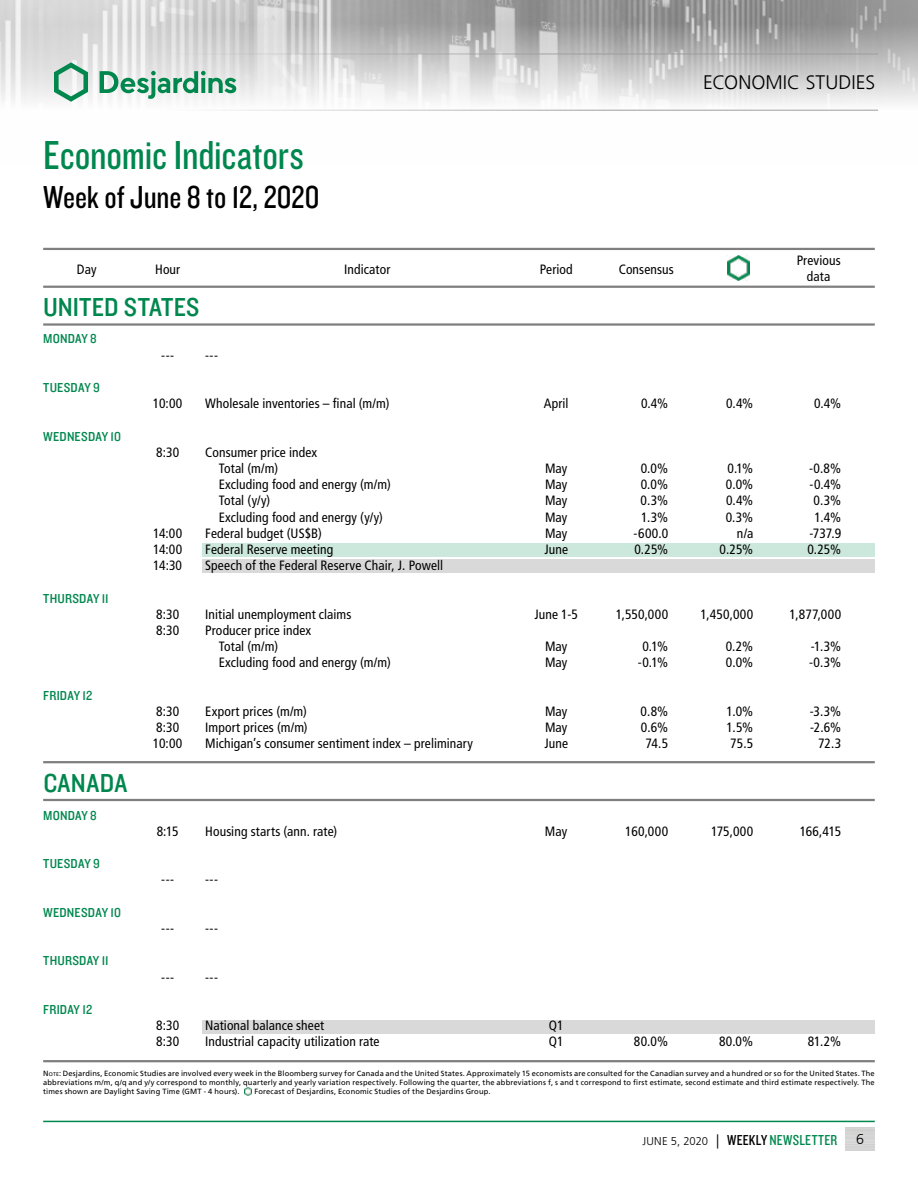
<style>
.page{position:relative;width:918px;height:1188px;background:#fff}
.page>*{position:absolute;margin:0;border:0;box-sizing:border-box;transform-origin:0 0}
.t1{font:42px "Knockout 29 Junior Ltweight";letter-spacing:-.005em;color:#00874e}
.t2{font:33px "Knockout 29 Junior Ltweight";color:#000}
.t3{font:27px "Knockout 30 Junior Welterwt";letter-spacing:.01em;color:#00874e}
.t4{font:300 19.5px "Frutiger LT";letter-spacing:.005em;color:#000}
.t5{font:300 14.25px "Frutiger LT";color:#000}
.t6{font:condensed 13.5px/16.2px "Frutiger LT";letter-spacing:.01em;color:#000}
.t7{font:13.5px "Knockout 30 Junior Welterwt";letter-spacing:.015em;color:#00874e}
.t8{font:300 11.25px "Frutiger LT";letter-spacing:.01em;color:#000}
.t9{font:7.5px/9px "Frutiger LT";letter-spacing:.02em;color:#000;text-align:justify}
.s1{font-style:inherit}
.s2{font-size:5.25px}
.s3{font-size:14.25px}
.s4{font-family:"Knockout 29 Junior Ltweight";font-weight:400;font-size:15px}
.s5{font-family:"Knockout 29 Junior Ltweight";font-weight:400;font-size:15px;color:#00874e}
</style>
<div class="page">
<img style="left:0;top:0;width:918px;height:110px">
<hr style="left:0;top:54px;width:878px;height:1px;background:#9d9d9c">
<hr style="left:0;top:110px;width:878px;height:1px;background:#9d9d9c">
<svg style="left:54px;top:62px;width:34px;height:40px"></svg>
<svg style="left:100px;top:71px;width:136px;height:28px"></svg>
<hr style="left:43px;top:1121px;width:832px;height:1px;background:#00874e">
<hr style="left:43px;top:1060px;width:832px;height:2px;background:#7f7f7f">
<svg style="left:244px;top:1087px;width:8px;height:9px"></svg>
<hr style="left:43px;top:761px;width:832px;height:2px;background:#7f7f7f">
<hr style="left:43px;top:799px;width:832px;height:2px;background:#7f7f7f">
<hr style="left:43px;top:286px;width:832px;height:2px;background:#7f7f7f">
<hr style="left:43px;top:248px;width:832px;height:2px;background:#7f7f7f">
<hr style="left:43px;top:323px;width:832px;height:3px;background:#7f7f7f">
<img style="left:727px;top:255px;width:22px;height:26px">
<div style="left:202px;top:544px;width:673px;height:13px;background:#cce7dc"></div>
<div style="left:202px;top:560px;width:673px;height:13px;background:#d9d9d9"></div>
<div style="left:202px;top:1021px;width:673px;height:13px;background:#d9d9d9"></div>
<h1 class="t1" style="left:43px;top:128px;width:262px">Economic Indicators</h1>
<h2 class="t2" style="left:43px;top:176px;width:278px">Week of June 8 to 12, 2020</h2>
<h3 class="t4" style="left:703px;top:72px;width:174px">ECONOMIC STUDIES</h3>
<p class="t6" style="left:797px;top:252px;width:46px;text-align:center">Previous data</p>
<p class="t6" style="left:77px;top:261px;width:21px">Day</p>
<p class="t6" style="left:155px;top:261px;width:27px">Hour</p>
<p class="t6" style="left:344px;top:261px;width:48px">Indicator</p>
<p class="t6" style="left:540px;top:261px;width:35px">Period</p>
<p class="t6" style="left:619px;top:261px;width:57px">Consensus</p>
<h3 class="t3" style="left:43px;top:289px;width:158px">UNITED STATES</h3>
<p class="t7" style="left:43px;top:330px;width:55px">MONDAY 8</p>
<p class="t6" style="left:161px;top:347px;width:14px">---</p>
<p class="t6" style="left:205px;top:347px;width:14px">---</p>
<p class="t7" style="left:43px;top:378px;width:58px">TUESDAY 9</p>
<p class="t6" style="left:153px;top:396px;width:31px">10:00</p>
<p class="t6" style="left:205px;top:396px;width:186px">Wholesale inventories – final (m/m)</p>
<p class="t6" style="left:544px;top:396px;width:26px">April</p>
<p class="t6" style="left:641px;top:396px;width:29px">0.4%</p>
<p class="t6" style="left:726px;top:396px;width:29px">0.4%</p>
<p class="t6" style="left:814px;top:396px;width:29px">0.4%</p>
<p class="t7" style="left:43px;top:427px;width:79px">WEDNESDAY 10</p>
<p class="t6" style="left:156px;top:444px;width:25px">8:30</p>
<p class="t6" style="left:219px;top:444px;width:100px;text-indent:-13px">Consumer price index<br>Total (m/m)</p>
<p class="t6" style="left:545px;top:460px;width:24px">May</p>
<p class="t6" style="left:641px;top:460px;width:29px">0.0%</p>
<p class="t6" style="left:727px;top:460px;width:27px">0.1%</p>
<p class="t6" style="left:809px;top:460px;width:34px">-0.8%</p>
<p class="t6" style="left:219px;top:477px;width:174px">Excluding food and energy (m/m)</p>
<p class="t6" style="left:545px;top:477px;width:24px">May</p>
<p class="t6" style="left:641px;top:477px;width:29px">0.0%</p>
<p class="t6" style="left:726px;top:477px;width:29px">0.0%</p>
<p class="t6" style="left:809px;top:477px;width:33px">-0.4%</p>
<p class="t6" style="left:219px;top:493px;width:53px">Total (y/y)</p>
<p class="t6" style="left:545px;top:493px;width:24px">May</p>
<p class="t6" style="left:641px;top:493px;width:29px">0.3%</p>
<p class="t6" style="left:726px;top:493px;width:29px">0.4%</p>
<p class="t6" style="left:814px;top:493px;width:29px">0.3%</p>
<p class="t6" style="left:219px;top:509px;width:166px">Excluding food and energy (y/y)</p>
<p class="t6" style="left:545px;top:509px;width:24px">May</p>
<p class="t6" style="left:641px;top:509px;width:29px">1.3%</p>
<p class="t6" style="left:726px;top:509px;width:29px">0.3%</p>
<p class="t6" style="left:815px;top:509px;width:28px">1.4%</p>
<p class="t7" style="left:43px;top:589px;width:67px">THURSDAY 11</p>
<p class="t7" style="left:43px;top:686px;width:51px">FRIDAY 12</p>
<h3 class="t3" style="left:43px;top:765px;width:85px">CANADA</h3>
<p class="t7" style="left:43px;top:806px;width:55px">MONDAY 8</p>
<p class="t7" style="left:43px;top:855px;width:58px">TUESDAY 9</p>
<p class="t7" style="left:43px;top:903px;width:79px">WEDNESDAY 10</p>
<p class="t7" style="left:43px;top:952px;width:67px">THURSDAY 11</p>
<p class="t7" style="left:43px;top:1000px;width:51px">FRIDAY 12</p>
<p class="t6" style="left:153px;top:525px;width:31px">14:00</p>
<p class="t6" style="left:205px;top:525px;width:118px">Federal budget (US$B)</p>
<p class="t6" style="left:545px;top:525px;width:24px">May</p>
<p class="t6" style="left:634px;top:525px;width:36px">-600.0</p>
<p class="t6" style="left:737px;top:525px;width:18px">n/a</p>
<p class="t6" style="left:809px;top:525px;width:33px">-737.9</p>
<p class="t6" style="left:153px;top:541px;width:31px">14:00</p>
<p class="t6" style="left:205px;top:541px;width:130px">Federal Reserve meeting</p>
<p class="t6" style="left:544px;top:541px;width:25px">June</p>
<p class="t6" style="left:634px;top:541px;width:35px">0.25%</p>
<p class="t6" style="left:719px;top:541px;width:35px">0.25%</p>
<p class="t6" style="left:807px;top:541px;width:35px">0.25%</p>
<p class="t6" style="left:153px;top:558px;width:30px">14:30</p>
<p class="t6" style="left:205px;top:558px;width:240px">Speech of the Federal Reserve Chair, J. Powell</p>
<p class="t6" style="left:156px;top:606px;width:25px">8:30</p>
<p class="t6" style="left:205px;top:606px;width:148px">Initial unemployment claims</p>
<p class="t6" style="left:534px;top:606px;width:45px">June 1-5</p>
<p class="t6" style="left:616px;top:606px;width:54px">1,550,000</p>
<p class="t6" style="left:701px;top:606px;width:54px">1,450,000</p>
<p class="t6" style="left:790px;top:606px;width:53px">1,877,000</p>
<p class="t6" style="left:156px;top:622px;width:25px">8:30</p>
<p class="t6" style="left:219px;top:622px;width:94px;text-indent:-13px">Producer price index<br>Total (m/m)</p>
<p class="t6" style="left:545px;top:639px;width:24px">May</p>
<p class="t6" style="left:642px;top:639px;width:27px">0.1%</p>
<p class="t6" style="left:726px;top:639px;width:29px">0.2%</p>
<p class="t6" style="left:811px;top:639px;width:32px">-1.3%</p>
<p class="t6" style="left:219px;top:655px;width:174px">Excluding food and energy (m/m)</p>
<p class="t6" style="left:545px;top:655px;width:24px">May</p>
<p class="t6" style="left:638px;top:655px;width:32px">-0.1%</p>
<p class="t6" style="left:726px;top:655px;width:29px">0.0%</p>
<p class="t6" style="left:809px;top:655px;width:34px">-0.3%</p>
<p class="t6" style="left:156px;top:703px;width:25px">8:30</p>
<p class="t6" style="left:205px;top:703px;width:103px">Export prices (m/m)</p>
<p class="t6" style="left:545px;top:703px;width:24px">May</p>
<p class="t6" style="left:641px;top:703px;width:29px">0.8%</p>
<p class="t6" style="left:726px;top:703px;width:28px">1.0%</p>
<p class="t6" style="left:810px;top:703px;width:33px">-3.3%</p>
<p class="t6" style="left:156px;top:720px;width:25px">8:30</p>
<p class="t6" style="left:205px;top:720px;width:104px">Import prices (m/m)</p>
<p class="t6" style="left:545px;top:720px;width:24px">May</p>
<p class="t6" style="left:641px;top:720px;width:29px">0.6%</p>
<p class="t6" style="left:727px;top:720px;width:28px">1.5%</p>
<p class="t6" style="left:810px;top:720px;width:32px">-2.6%</p>
<p class="t6" style="left:153px;top:736px;width:31px">10:00</p>
<p class="t6" style="left:205px;top:736px;width:269px">Michigan’s consumer sentiment index – preliminary</p>
<p class="t6" style="left:544px;top:736px;width:25px">June</p>
<p class="t6" style="left:646px;top:736px;width:24px">74.5</p>
<p class="t6" style="left:730px;top:736px;width:24px">75.5</p>
<p class="t6" style="left:818px;top:736px;width:25px">72.3</p>
<p class="t6" style="left:157px;top:823px;width:23px">8:15</p>
<p class="t6" style="left:205px;top:823px;width:134px">Housing starts (ann. rate)</p>
<p class="t6" style="left:545px;top:823px;width:24px">May</p>
<p class="t6" style="left:625px;top:823px;width:44px">160,000</p>
<p class="t6" style="left:711px;top:823px;width:44px">175,000</p>
<p class="t6" style="left:800px;top:823px;width:43px">166,415</p>
<p class="t6" style="left:161px;top:872px;width:14px">---</p>
<p class="t6" style="left:205px;top:872px;width:14px">---</p>
<p class="t6" style="left:161px;top:920px;width:14px">---</p>
<p class="t6" style="left:205px;top:920px;width:14px">---</p>
<p class="t6" style="left:161px;top:969px;width:14px">---</p>
<p class="t6" style="left:205px;top:969px;width:14px">---</p>
<p class="t6" style="left:156px;top:1018px;width:25px">8:30</p>
<p class="t6" style="left:205px;top:1018px;width:121px">National balance sheet</p>
<p class="t6" style="left:549px;top:1018px;width:16px">Q1</p>
<p class="t6" style="left:156px;top:1034px;width:25px">8:30</p>
<p class="t6" style="left:205px;top:1034px;width:176px">Industrial capacity utilization rate</p>
<p class="t6" style="left:549px;top:1034px;width:16px">Q1</p>
<p class="t6" style="left:634px;top:1034px;width:36px">80.0%</p>
<p class="t6" style="left:719px;top:1034px;width:36px">80.0%</p>
<p class="t6" style="left:808px;top:1034px;width:35px">81.2%</p>
<p class="t9" style="left:43px;top:1068px;width:833px"><span class="s1">N</span><span class="s2">ote</span><span class="s1">:</span> Desjardins, Economic Studies are involved every week in the Bloomberg survey for Canada and the United States. Approximately 15 economists are consulted for the Canadian survey and a hundred or so for the United States. The abbreviations m/m, q/q and y/y correspond to monthly, quarterly and yearly variation respectively. Following the quarter, the abbreviations f, s and t correspond to first estimate, second estimate and third estimate respectively. The times shown are Daylight Saving Time (GMT - 4 hours).</p>
<p class="t9" style="left:254px;top:1086px;width:238px">Forecast of Desjardins, Economic Studies of the Desjardins Group.</p>
<p class="t8" style="left:643px;top:1135px;width:196px">JUNE 5, 2020 <span class="s3">|</span> <span class="s4">WEEKLY</span> <span class="s5">NEWSLETTER</span></p>
<p class="t5" style="left:856px;top:1131px;width:9px">6</p>
</div>
